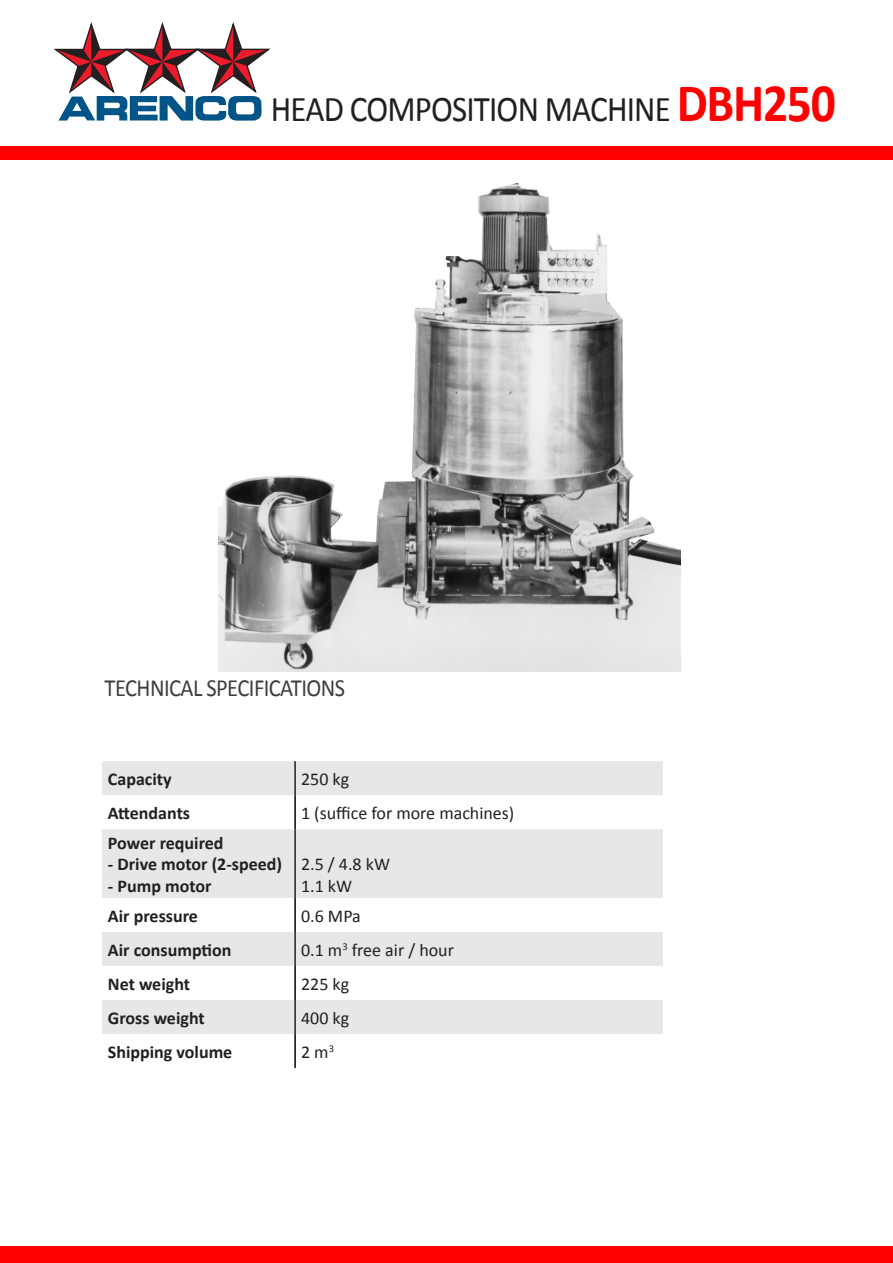
<style>
.page{position:relative;width:893px;height:1263px;background:#fff}
.page>*{position:absolute;margin:0;border:0;box-sizing:border-box;transform-origin:0 0}
.Presentation_Style_B{font:36.3px "Calibri";letter-spacing:-.025em;color:#231f20;scale:.91 1}
.Presentation_Style_B-2{font:24.75px "Calibri";letter-spacing:-.025em;color:#3e3e3f;scale:.91 1}
.t1{font:700 18px "Calibri";color:#231f20}
.t2{font:18px "Calibri";color:#231f20}
.s1{font-weight:700;font-size:54.45px;color:#f00}
</style>
<div class="page">
<div style="left:102px;top:761px;width:561px;height:34px;background:#e6e7e9"></div>
<div style="left:102px;top:829px;width:561px;height:69px;background:#e6e7e9"></div>
<div style="left:102px;top:932px;width:561px;height:34px;background:#e6e7e9"></div>
<div style="left:102px;top:1000px;width:561px;height:34px;background:#e6e7e9"></div>
<hr style="left:294px;top:795px;width:2px;height:34px;background:#040503">
<hr style="left:294px;top:898px;width:2px;height:34px;background:#040503">
<hr style="left:294px;top:966px;width:2px;height:34px;background:#040503">
<hr style="left:294px;top:1034px;width:2px;height:34px;background:#040503">
<hr style="left:294px;top:761px;width:2px;height:34px;background:#231f20">
<hr style="left:294px;top:829px;width:2px;height:69px;background:#231f20">
<hr style="left:294px;top:932px;width:2px;height:34px;background:#231f20">
<hr style="left:294px;top:1000px;width:2px;height:34px;background:#231f20">
<svg style="left:53px;top:22px;width:218px;height:99px"></svg>
<div style="left:0;top:146px;width:893px;height:14px;background:#f00"></div>
<div style="left:0;top:1246px;width:893px;height:17px;background:#f00"></div>
<img style="left:218px;top:184px;width:462px;height:487px">
<p class="Presentation_Style_B" style="left:271px;top:84px;width:622px">HEAD COMPOSITION MACHINE <span class="s1">DBH250</span></p>
<p class="Presentation_Style_B-2" style="left:105px;top:671px;width:266px">TECHNICAL SPECIFICATIONS</p>
<p class="t1" style="left:108px;top:766px;width:65px">Capacity</p>
<p class="t2" style="left:301px;top:766px;width:50px">250 kg</p>
<p class="t1" style="left:108px;top:800px;width:84px">Attendants</p>
<p class="t2" style="left:301px;top:800px;width:215px">1 (suffice for more machines)</p>
<p class="t1" style="left:108px;top:830px;width:117px">Power required</p>
<p class="t1" style="left:108px;top:852px;width:176px">- Drive motor (2-speed)</p>
<p class="t1" style="left:108px;top:873px;width:105px">- Pump motor</p>
<p class="t2" style="left:301px;top:852px;width:90px">2.5 / 4.8 kW</p>
<p class="t2" style="left:301px;top:873px;width:53px">1.1 kW</p>
<p class="t1" style="left:108px;top:903px;width:91px">Air pressure</p>
<p class="t2" style="left:301px;top:903px;width:61px">0.6 MPa</p>
<p class="t1" style="left:108px;top:937px;width:125px">Air consumption</p>
<p class="t2" style="left:301px;top:937px;width:154px">0.1 m<sup>3</sup> free air / hour</p>
<p class="t1" style="left:108px;top:971px;width:84px">Net weight</p>
<p class="t2" style="left:301px;top:971px;width:50px">225 kg</p>
<p class="t1" style="left:108px;top:1005px;width:98px">Gross weight</p>
<p class="t2" style="left:301px;top:1005px;width:50px">400 kg</p>
<p class="t1" style="left:108px;top:1039px;width:126px">Shipping volume</p>
<p class="t2" style="left:301px;top:1039px;width:34px">2 m<sup>3</sup></p>
</div>
